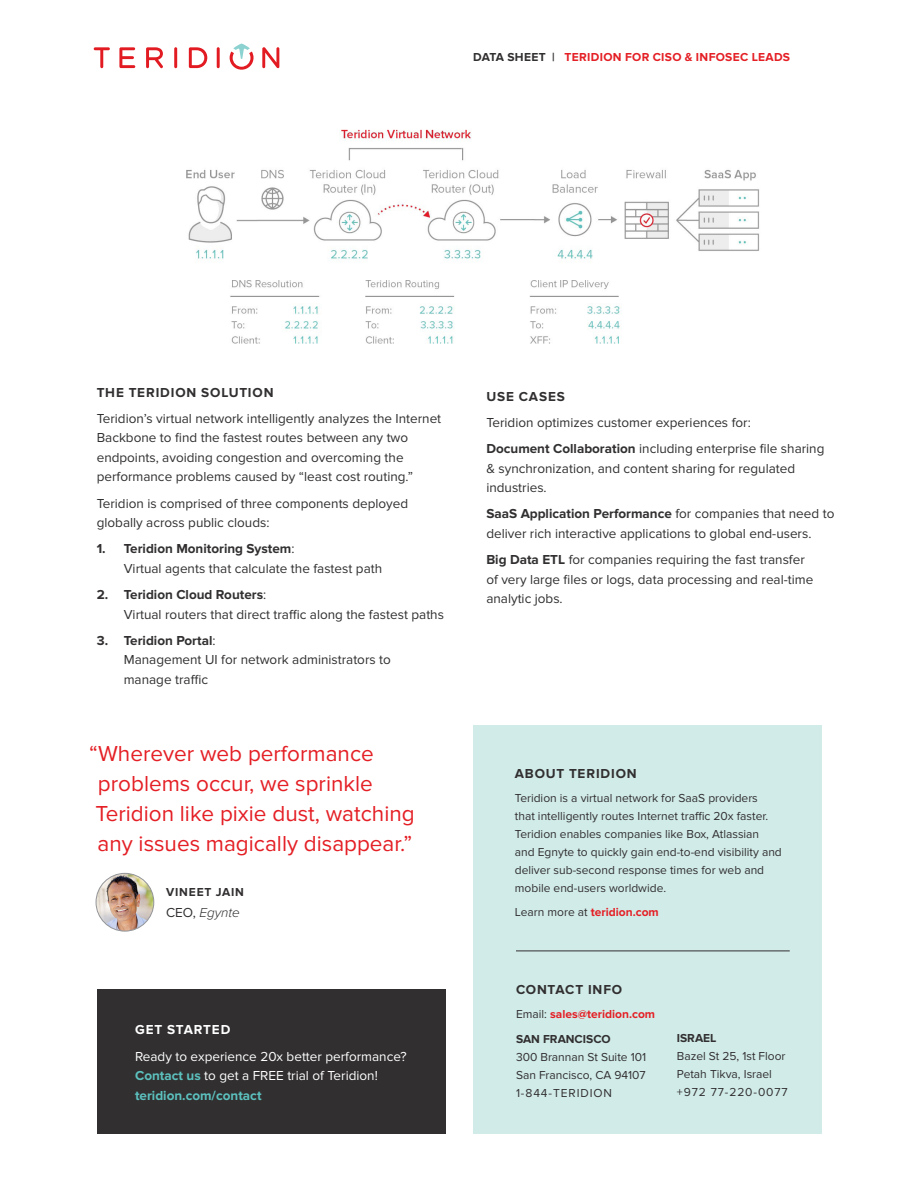
<style>
.page{position:relative;width:918px;height:1188px;background:#fff}
.page>*{position:absolute;margin:0;border:0;box-sizing:border-box;transform-origin:0 0}
.t1{font:22.5px/30px "Proxima Nova";color:#e41f25}
.t2{font:13.5px/19.5px "Proxima Nova";color:#312f30}
.t3{font:13.5px/19.5px "Proxima Nova";color:#fff}
.t4{font:700 13.5px "Proxima Nova";letter-spacing:.065em;color:#312f30}
.t5{font:italic 300 13.5px "Proxima Nova";color:#312f30}
.t6{font:700 13.5px "Proxima Nova";letter-spacing:.06em;color:#fff}
.t7{font:12px/18px "Proxima Nova";color:#312f30}
.t8{font:700 12px "Proxima Nova";letter-spacing:.01em;color:#e41f25}
.t9{font:700 12px "Proxima Nova";letter-spacing:.03em;color:#e41f25}
.t10{font:700 12px "Proxima Nova";letter-spacing:.07em;color:#312f30}
.s1{color:#312f30}
.s2{font-weight:700}
.s3{font-weight:400;font-style:normal}
.s4{font-weight:700;color:#5cc1be}
.s5{font-weight:400;color:#312f30}
</style>
<div class="page">
<img style="left:96px;top:873px;width:58px;height:58px;border-radius:29px">
<div style="left:96px;top:873px;width:58px;height:58px;border:1px solid #939598;border-radius:50%"></div>
<div style="left:473px;top:726px;width:349px;height:408px;background:#d1ebe8"></div>
<div style="left:97px;top:989px;width:349px;height:145px;background:#312f30"></div>
<hr style="left:516px;top:951px;width:274px;height:1px;background:#312f30">
<svg style="left:94px;top:47px;width:16px;height:21px"></svg>
<svg style="left:119px;top:47px;width:16px;height:21px"></svg>
<svg style="left:146px;top:47px;width:17px;height:21px"></svg>
<hr style="left:174px;top:47px;width:3px;height:21px;background:#e21a21">
<svg style="left:189px;top:47px;width:18px;height:21px"></svg>
<hr style="left:217px;top:47px;width:3px;height:21px;background:#e21a21">
<svg style="left:262px;top:47px;width:17px;height:21px"></svg>
<svg style="left:230px;top:44px;width:24px;height:26px"></svg>
<img style="left:186px;top:129px;width:573px;height:215px">
<p class="t9" style="left:473px;top:51px;width:319px"><span class="s1">DATA SHEET |</span> TERIDION FOR CISO &amp; INFOSEC LEADS</p>
<p class="t4" style="left:97px;top:384px;width:178px">THE TERIDION SOLUTION</p>
<p class="t2" style="left:97px;top:409px;width:346px">Teridion’s virtual network intelligently analyzes the Internet Backbone to find the fastest routes between any two endpoints, avoiding congestion and overcoming the performance problems caused by “least cost routing.”</p>
<p class="t2" style="left:97px;top:493px;width:313px">Teridion is comprised of three components deployed globally across public clouds:</p>
<p class="t2" style="left:124px;top:539px;width:260px;text-indent:-27px"><span class="s2">1. Teridion Monitoring System</span>:<br>Virtual agents that calculate the fastest path</p>
<p class="t2" style="left:124px;top:585px;width:322px;text-indent:-27px"><span class="s2">2. Teridion Cloud Routers</span>:<br>Virtual routers that direct traffic along the fastest paths</p>
<p class="t2" style="left:124px;top:631px;width:269px;text-indent:-27px"><span class="s2">3. Teridion Portal</span>:<br>Management UI for network administrators to manage traffic</p>
<p class="t1" style="left:89px;top:738px;width:327px">“Wherever web performance problems occur, we sprinkle<br>Teridion like pixie dust, watching any issues magically disappear.”</p>
<p class="t10" style="left:166px;top:886px;width:79px">VINEET JAIN</p>
<p class="t5" style="left:166px;top:907px;width:75px"><span class="s3">CEO,</span> Egynte</p>
<p class="t6" style="left:135px;top:1022px;width:97px">GET STARTED</p>
<p class="t3" style="left:135px;top:1047px;width:273px">Ready to experience 20x better performance?<br><span class="s4">Contact us</span> to get a FREE trial of Teridion! <span class="s4">teridion.com/contact</span></p>
<p class="t4" style="left:486px;top:388px;width:80px">USE CASES</p>
<p class="t2" style="left:486px;top:413px;width:266px">Teridion optimizes customer experiences for:</p>
<p class="t2" style="left:486px;top:439px;width:340px"><span class="s2">Document Collaboration</span> including enterprise file sharing &amp; synchronization, and content sharing for regulated industries.</p>
<p class="t2" style="left:486px;top:504px;width:350px"><span class="s2">SaaS Application Performance</span> for companies that need to deliver rich interactive applications to global end-users.</p>
<p class="t2" style="left:486px;top:550px;width:328px"><span class="s2">Big Data ETL</span> for companies requiring the fast transfer of very large files or logs, data processing and real-time analytic jobs.</p>
<p class="t4" style="left:515px;top:766px;width:123px">ABOUT TERIDION</p>
<p class="t7" style="left:515px;top:790px;width:269px">Teridion is a virtual network for SaaS providers<br>that intelligently routes Internet traffic 20x faster.<br>Teridion enables companies like Box, Atlassian and Egnyte to quickly gain end-to-end visibility and deliver sub-second response times for web and mobile end-users worldwide.</p>
<p class="t8" style="left:515px;top:906px;width:146px"><span class="s5">Learn more at</span> teridion.com</p>
<p class="t4" style="left:516px;top:982px;width:108px">CONTACT INFO</p>
<p class="t8" style="left:516px;top:1007px;width:141px"><span class="s5">Email:</span> sales@teridion.com</p>
<p class="t7" style="left:516px;top:1030px;width:132px"><span class="s2">SAN FRANCISCO<br></span>300 Brannan St Suite 101<br>San Francisco, CA 94107<br>1-844-TERIDION</p>
<p class="t7" style="left:677px;top:1029px;width:112px"><span class="s2">ISRAEL<br></span>Bazel St 25, 1st Floor<br>Petah Tikva, Israel +972 77-220-0077</p>
</div>
